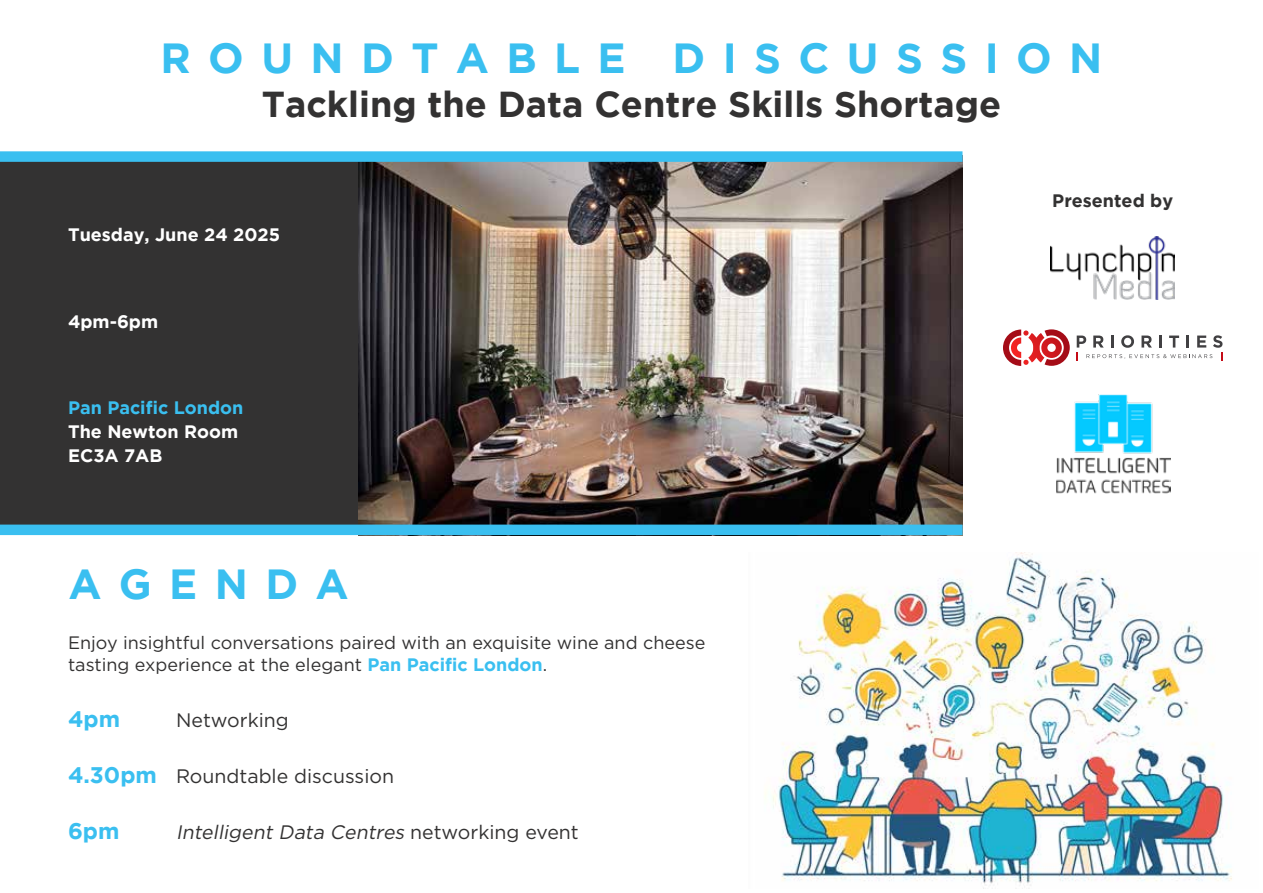
<style>
.page{position:relative;width:1263px;height:893px;background:#fff}
.page>*{position:absolute;margin:0;border:0;box-sizing:border-box;transform-origin:0 0}
.t1{font:700 42px "Gotham";letter-spacing:.415em;color:#3abff0}
.t2{font:700 36px "Gotham";color:#333232}
.t3{font:700 22.5px "Gotham";color:#3abff0}
.t4{font:italic 19.5px "Gotham";color:#333232}
.t5{font:19.5px "Gotham";color:#333232}
.t6{font:18px/21.6px "Gotham";color:#333232}
.t7{font:700 18px/24px "Gotham";color:#fff}
.t8{font:700 18px "Gotham";color:#3abff0}
.t9{font:700 18px "Gotham";color:#333232}
.s1{font-weight:700;color:#3abff0}
.s2{font-weight:700;font-size:22.5px;color:#3abff0}
.s3{font-style:normal}
</style>
<div class="page">
<div style="left:0;top:155px;width:364px;height:380px;background:#333232"></div>
<img style="left:359px;top:162px;width:603px;height:363px">
<img style="left:1056px;top:394px;width:114px;height:100px">
<svg style="left:1003px;top:329px;width:67px;height:37px"></svg>
<svg style="left:1077px;top:335px;width:145px;height:25px"></svg>
<img style="left:1051px;top:237px;width:124px;height:62px">
<img style="left:765px;top:552px;width:467px;height:337px">
<div style="left:0;top:151px;width:962px;height:11px;background:#3abff0"></div>
<div style="left:0;top:525px;width:962px;height:10px;background:#3abff0"></div>
<h1 class="t1" style="left:161px;top:34px;width:943px">ROUNDTABLE DISCUSSION</h1>
<h2 class="t2" style="left:262px;top:83px;width:741px">Tackling the Data Centre Skills Shortage</h2>
<p class="t7" style="left:68px;top:223px;width:214px">Tuesday, June 24 2025</p>
<p class="t7" style="left:68px;top:309px;width:92px">4pm-6pm</p>
<p class="t8" style="left:68px;top:397px;width:177px">Pan Pacific London</p>
<p class="t7" style="left:68px;top:419px;width:172px">The Newton Room<br>EC3A 7AB</p>
<h1 class="t1" style="left:68px;top:560px;width:282px">AGENDA</h1>
<p class="t6" style="left:68px;top:632px;width:639px">Enjoy insightful conversations paired with an exquisite wine and cheese tasting experience at the elegant <span class="s1">Pan Pacific London</span>.</p>
<p class="t3" style="left:68px;top:706px;width:54px">4pm</p>
<p class="t5" style="left:176px;top:707px;width:114px">Networking</p>
<p class="t5" style="left:68px;top:763px;width:328px"><span class="s2">4.30pm</span> Roundtable discussion</p>
<p class="t3" style="left:68px;top:818px;width:53px">6pm</p>
<p class="t4" style="left:176px;top:820px;width:404px">Intelligent Data Centres <span class="s3">n e t wo r k i n g eve n t</span></p>
<p class="t9" style="left:1052px;top:190px;width:122px">Presented by</p>
</div>
